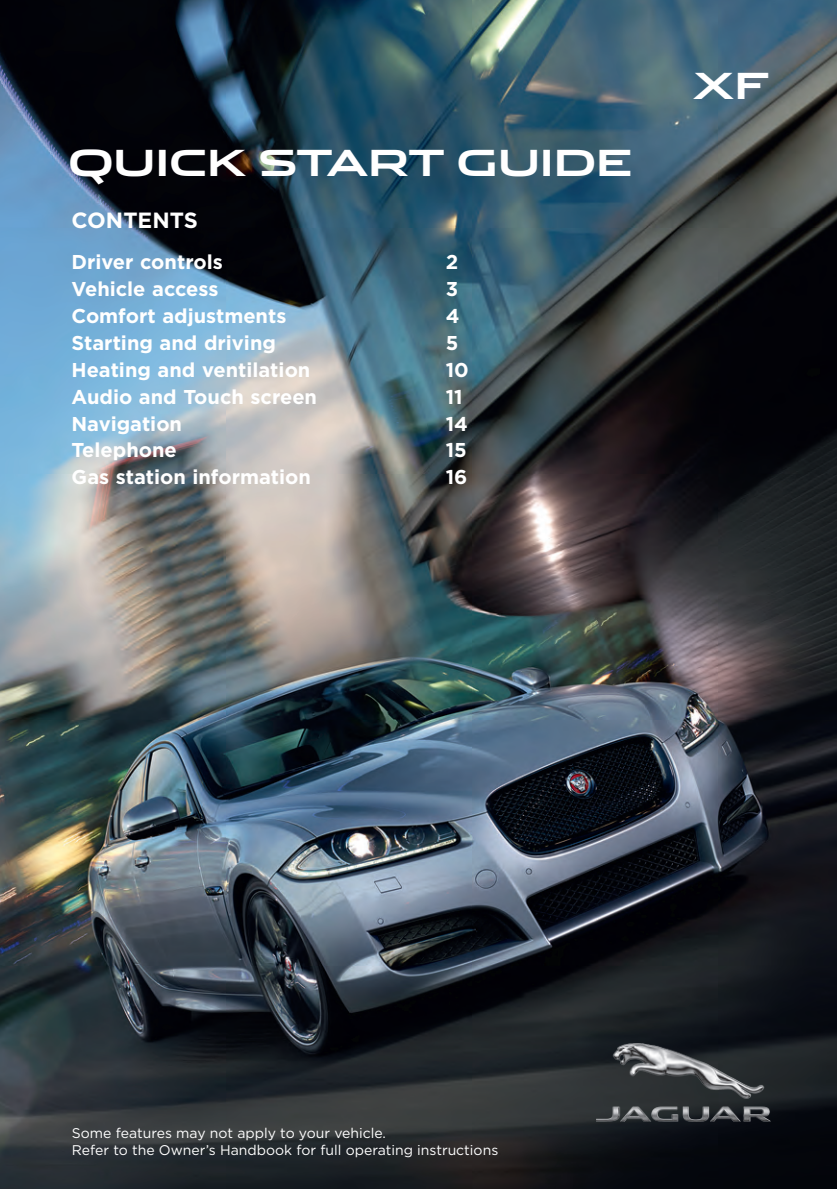
<style>
.page{position:relative;width:837px;height:1189px;background:#fff}
.page>*{position:absolute;margin:0;border:0;box-sizing:border-box;transform-origin:0 0}
.t1{font:700 36px "Jaguar";color:#fff}
.t2{font:700 22px "Gotham";color:#fff}
.t3{font:700 20px "Gotham";color:#fff}
.t4{font:14px/16.8px "Gotham";color:#fff}
.s1{color:#231f20}
</style>
<div class="page">
<img style="left:0;top:0;width:836px;height:1188px">
<img style="left:596px;top:1043px;width:174px;height:77px">
<h1 class="t1" style="left:68px;top:132px;width:566px">QUICK START GUIDE</h1>
<p class="t2" style="left:71px;top:205px;width:128px">CONTENTS</p>
<p class="t3" style="left:71px;top:249px;width:153px">Driver controls</p>
<p class="t3" style="left:445px;top:249px;width:14px">2</p>
<p class="t3" style="left:71px;top:276px;width:148px">Vehicle access</p>
<p class="t3" style="left:445px;top:276px;width:14px">3</p>
<p class="t3" style="left:71px;top:303px;width:216px">Comfort adjustments</p>
<p class="t3" style="left:445px;top:303px;width:15px">4</p>
<p class="t3" style="left:71px;top:329px;width:206px">Starting and driving</p>
<p class="t3" style="left:445px;top:329px;width:14px">5</p>
<p class="t3" style="left:71px;top:356px;width:240px">Heating and ventilation</p>
<p class="t3" style="left:445px;top:356px;width:25px">10</p>
<p class="t3" style="left:71px;top:383px;width:247px">Audio and Touch screen</p>
<p class="t3" style="left:445px;top:383px;width:18px">11</p>
<p class="t3" style="left:71px;top:410px;width:112px">Navigation</p>
<p class="t3" style="left:445px;top:410px;width:24px">14</p>
<p class="t3" style="left:71px;top:437px;width:107px">Telephone</p>
<p class="t3" style="left:445px;top:437px;width:23px">15</p>
<p class="t3" style="left:71px;top:464px;width:241px">Gas station information</p>
<p class="t3" style="left:445px;top:464px;width:23px">16</p>
<h1 class="t1" style="left:693px;top:55px;width:78px">Xf</h1>
<p class="t4" style="left:72px;top:1123px;width:431px">Some features may not apply to your vehicle.<br>Refer to the Owner’s Handbook for full operating instructions<span class="s1">.</span></p>
</div>
